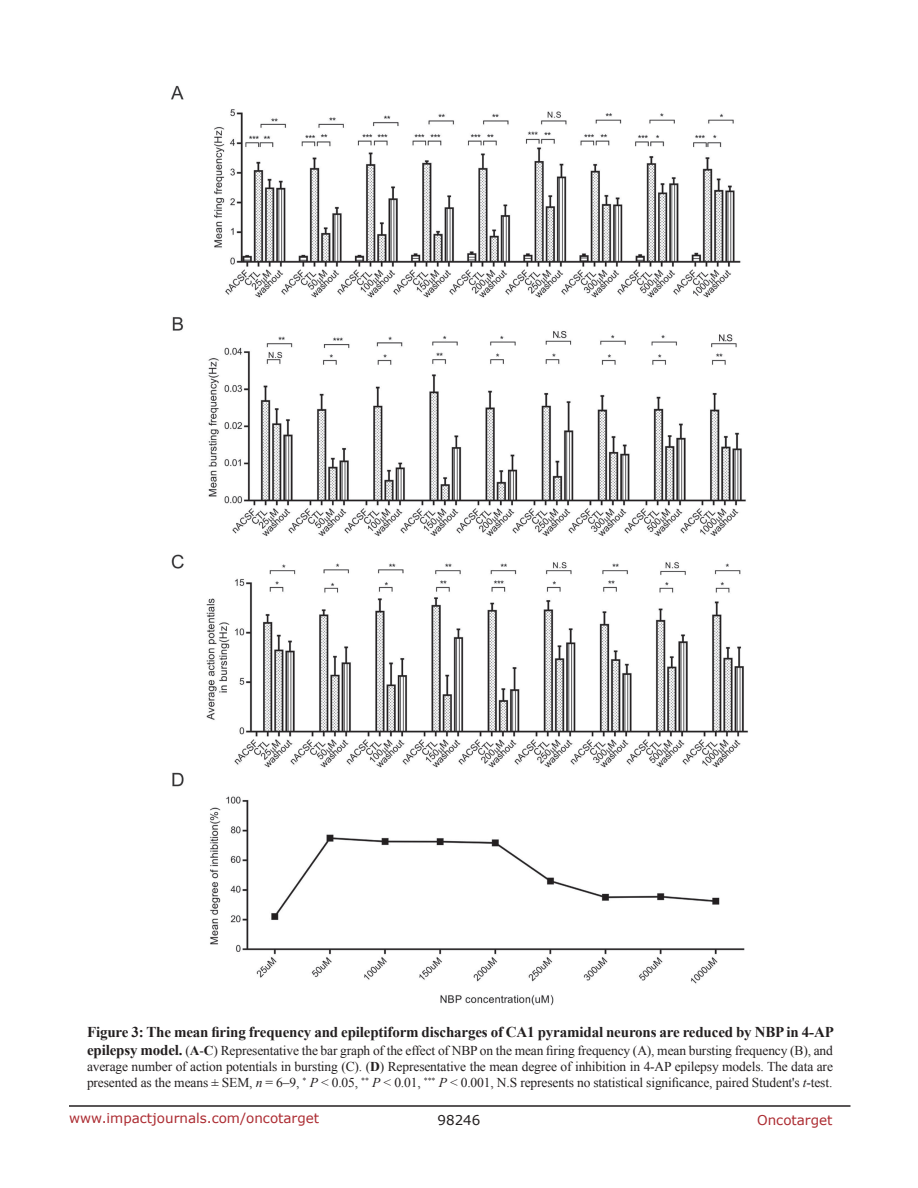
<style>
.page{position:relative;width:918px;height:1188px;background:#fff}
.page>*{position:absolute;margin:0;border:0;box-sizing:border-box;transform-origin:0 0}
.FigureText{font:700 15px "Times New Roman";letter-spacing:-.01em;color:#231f20}
.FigureText-2{font:13.5px/16.2px "Times New Roman";letter-spacing:-.01em;color:#231f20;text-align:justify}
.t1{font:13.5px "Verdana";color:#ac2b31}
.t2{font:13.5px "Verdana";color:#231f20}
.s1{font-weight:700;font-size:15px}
.s2{font-weight:700}
.s3{font-style:italic}
</style>
<div class="page">
<hr style="left:69px;top:1105px;width:781px;height:2px;background:#231f20">
<img style="left:171px;top:85px;width:577px;height:921px">
<p class="FigureText" style="left:87px;top:1022px;width:748px">Figure 3: The mean firing frequency and epileptiform discharges of CA1 pyramidal neurons are reduced by NBP in 4-AP</p>
<p class="FigureText-2" style="left:87px;top:1042px;width:748px"><span class="s1">epilepsy model.</span> (<span class="s2">A</span>-<span class="s2">C</span>) Representative the bar graph of the effect of NBP on the mean firing frequency (A), mean bursting frequency (B), and average number of action potentials in bursting (C). (<span class="s2">D</span>) Representative the mean degree of inhibition in 4-AP epilepsy models. The data are presented as the means ± SEM, <span class="s3">n</span> = 6–9, <sup>*</sup> <span class="s3">P</span> &lt; 0.05, <sup>**</sup> <span class="s3">P</span> &lt; 0.01, <sup>***</sup> <span class="s3">P</span> &lt; 0.001, N.S represents no statistical significance, paired Student's <span class="s3">t</span>-test.</p>
<p class="t1" style="left:69px;top:1109px;width:252px">www.impactjournals.com/oncotarget</p>
<p class="t2" style="left:438px;top:1111px;width:44px">98246</p>
<p class="t1" style="left:757px;top:1111px;width:77px">Oncotarget</p>
</div>
